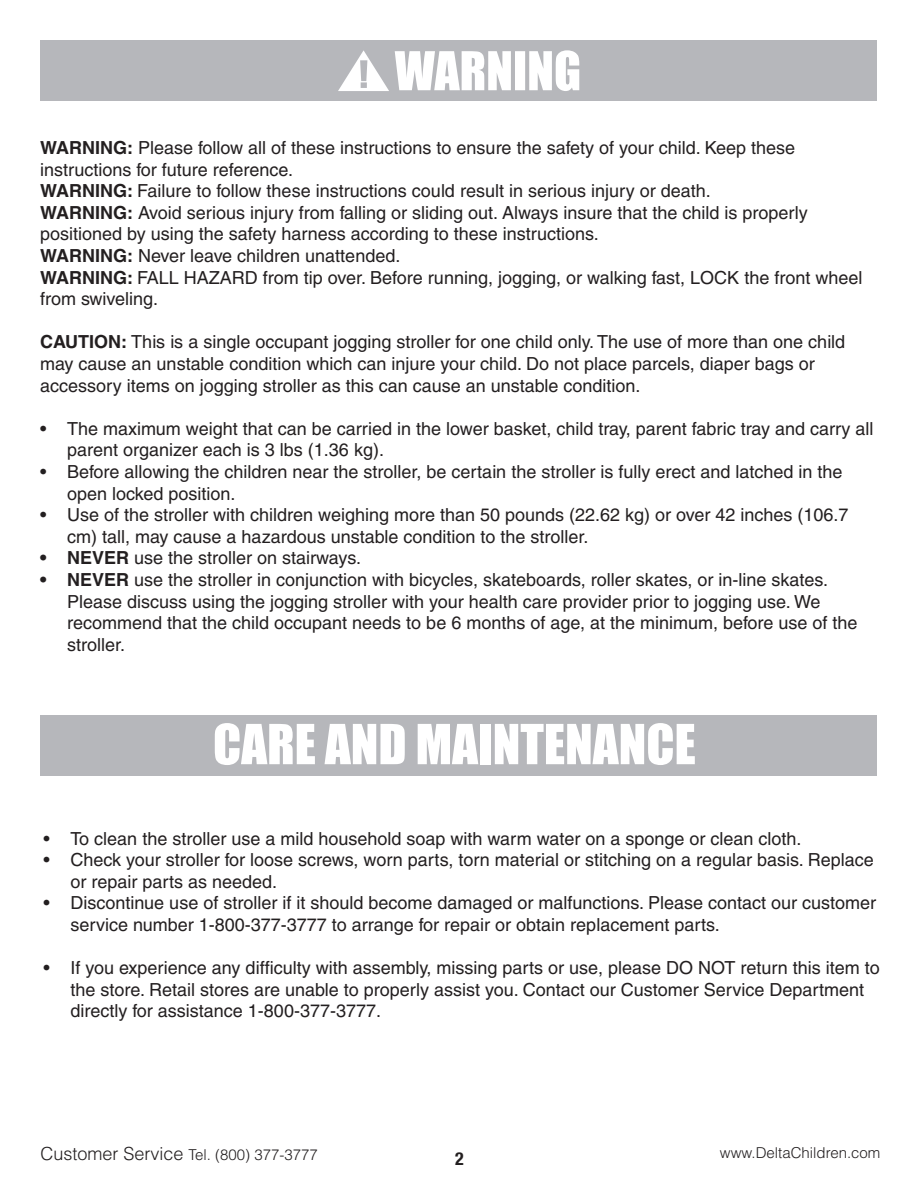
<style>
.page{position:relative;width:918px;height:1188px;background:#fff}
.page>*{position:absolute;margin:0;border:0;box-sizing:border-box;transform-origin:0 0}
.t1{font:51px "Impact";color:#fff}
.t2{font:18px/21.6px "Helvetica";color:#231f20}
.t3{font:700 condensed 18px "Helvetica Neue";color:#231f20}
.t4{font:300 15px "Helvetica";color:#231f20}
.s1{font-weight:700}
.s2{font-size:18px}
</style>
<div class="page">
<div style="left:40px;top:40px;width:838px;height:61px;background:#b6b7bb"></div>
<svg style="left:338px;top:50px;width:51px;height:41px"></svg>
<svg style="left:395px;top:50px;width:184px;height:41px"></svg>
<div style="left:40px;top:715px;width:838px;height:60px;background:#b6b7bb"></div>
<p class="t2" style="left:40px;top:137px;width:824px"><span class="s1">WARNING:</span> Please follow all of these instructions to ensure the safety of your child. Keep these instructions for future reference.<br><span class="s1">WARNING:</span> Failure to follow these instructions could result in serious injury or death.<br><span class="s1">WARNING:</span> Avoid serious injury from falling or sliding out. Always insure that the child is properly positioned by using the safety harness according to these instructions.<br><span class="s1">WARNING:</span> Never leave children unattended.<br><span class="s1">WARNING:</span> FALL HAZARD from tip over. Before running, jogging, or walking fast, LOCK the front wheel from swiveling.</p>
<p class="t2" style="left:40px;top:331px;width:807px"><span class="s1">CAUTION:</span> This is a single occupant jogging stroller for one child only. The use of more than one child may cause an unstable condition which can injure your child. Do not place parcels, diaper bags or accessory items on jogging stroller as this can cause an unstable condition.</p>
<p class="t2" style="left:67px;top:418px;width:808px;text-indent:-27px">• The maximum weight that can be carried in the lower basket, child tray, parent fabric tray and carry all parent organizer each is 3 lbs (1.36 kg).</p>
<p class="t2" style="left:67px;top:461px;width:777px;text-indent:-27px">• Before allowing the children near the stroller, be certain the stroller is fully erect and latched in the open locked position.</p>
<p class="t2" style="left:67px;top:504px;width:783px;text-indent:-27px">• Use of the stroller with children weighing more than 50 pounds (22.62 kg) or over 42 inches (106.7 cm) tall, may cause a hazardous unstable condition to the stroller.</p>
<p class="t2" style="left:40px;top:547px;width:323px"><span class="s1">• NEVER</span> use the stroller on stairways.</p>
<p class="t2" style="left:67px;top:569px;width:792px;text-indent:-27px"><span class="s1">• NEVER</span> use the stroller in conjunction with bicycles, skateboards, roller skates, or in-line skates.<br>Please discuss using the jogging stroller with your health care provider prior to jogging use. We recommend that the child occupant needs to be 6 months of age, at the minimum, before use of the stroller.</p>
<h1 class="t1" style="left:213px;top:713px;width:484px">CARE AND MAINTENANCE</h1>
<p class="t2" style="left:43px;top:827px;width:760px">• To clean the stroller use a mild household soap with warm water on a sponge or clean cloth.</p>
<p class="t2" style="left:70px;top:849px;width:805px;text-indent:-27px">• Check your stroller for loose screws, worn parts, torn material or stitching on a regular basis. Replace or repair parts as needed.</p>
<p class="t2" style="left:70px;top:892px;width:807px;text-indent:-27px">• Discontinue use of stroller if it should become damaged or malfunctions. Please contact our customer service number 1-800-377-3777 to arrange for repair or obtain replacement parts.</p>
<p class="t2" style="left:70px;top:957px;width:811px;text-indent:-27px">• If you experience any difficulty with assembly, missing parts or use, please DO NOT return this item to the store. Retail stores are unable to properly assist you. Contact our Customer Service Department directly for assistance 1-800-377-3777.</p>
<p class="t4" style="left:40px;top:1146px;width:279px"><span class="s2">Customer Service</span> Tel. (800) 377-3777</p>
<p class="t4" style="left:720px;top:1143px;width:162px">www.DeltaChildren.com</p>
<p class="t3" style="left:455px;top:1143px;width:10px">2</p>
</div>
